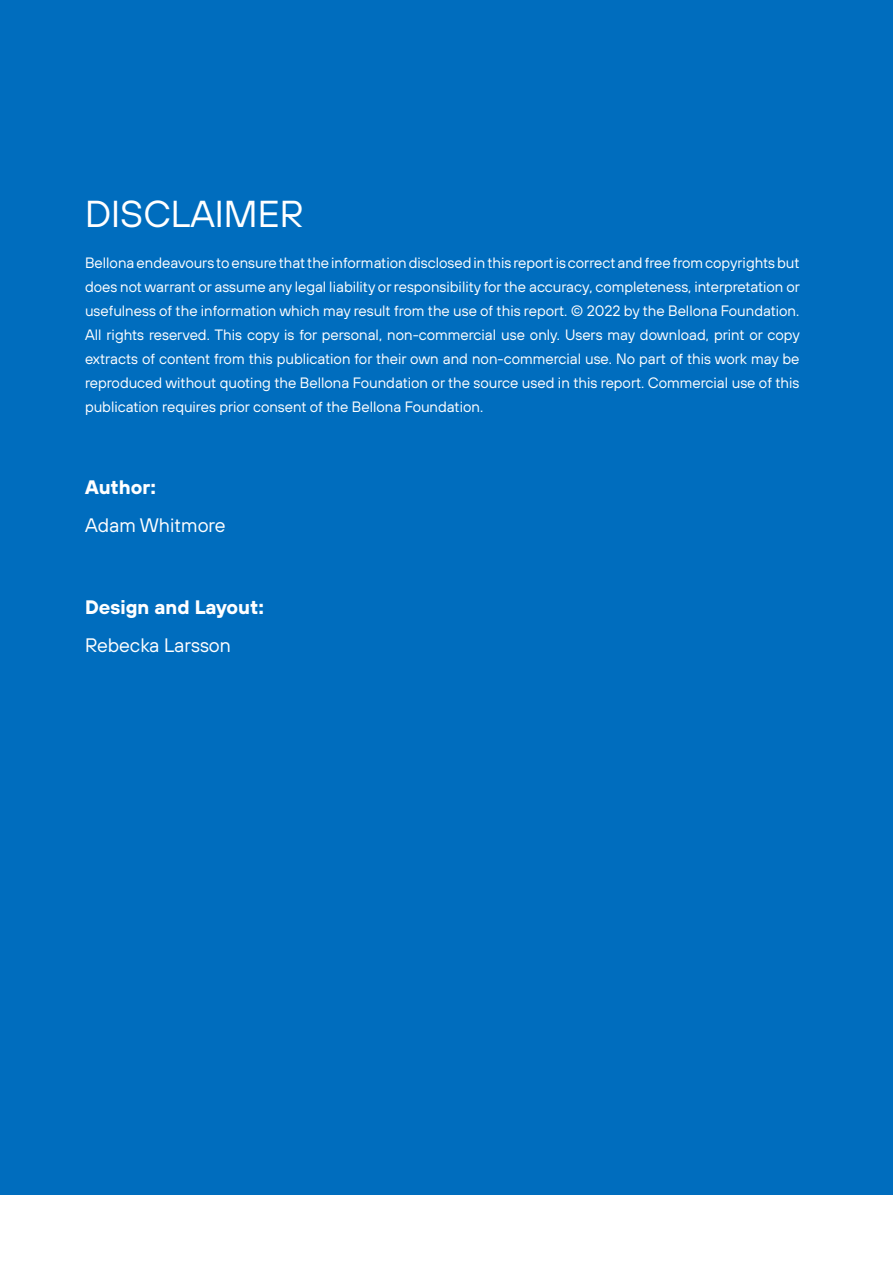
<style>
.page{position:relative;width:893px;height:1263px;background:#fff}
.page>*{position:absolute;margin:0;border:0;box-sizing:border-box;transform-origin:0 0}
.t1{font:37.5px "TT Hoves";color:#fff}
.t2{font:19.5px "TT Hoves";color:#fff}
.t3{font:700 19.5px "TT Hoves";color:#fff}
.t4{font:15px/24px "TT Hoves";color:#fff;text-align:justify}
</style>
<div class="page">
<div style="left:0;top:0;width:893px;height:1195px;background:#006dbe"></div>
<p class="t1" style="left:85px;top:190px;width:220px">DISCLAIMER</p>
<p class="t4" style="left:85px;top:250px;width:716px">Bellona endeavours to ensure that the information disclosed in this report is correct and free from copyrights but does not warrant or assume any legal liability or responsibility for the accuracy, completeness, interpretation or usefulness of the information which may result from the use of this report. © 2022 by the Bellona Foundation.<br>All rights reserved. This copy is for personal, non-commercial use only. Users may download, print or copy extracts of content from this publication for their own and non-commercial use. No part of this work may be reproduced without quoting the Bellona Foundation or the source used in this report. Commercial use of this publication requires prior consent of the Bellona Foundation.</p>
<p class="t3" style="left:85px;top:474px;width:72px">Author:</p>
<p class="t2" style="left:85px;top:513px;width:142px">Adam Whitmore</p>
<p class="t3" style="left:85px;top:594px;width:181px">Design and Layout:</p>
<p class="t2" style="left:85px;top:633px;width:147px">Rebecka Larsson</p>
</div>
